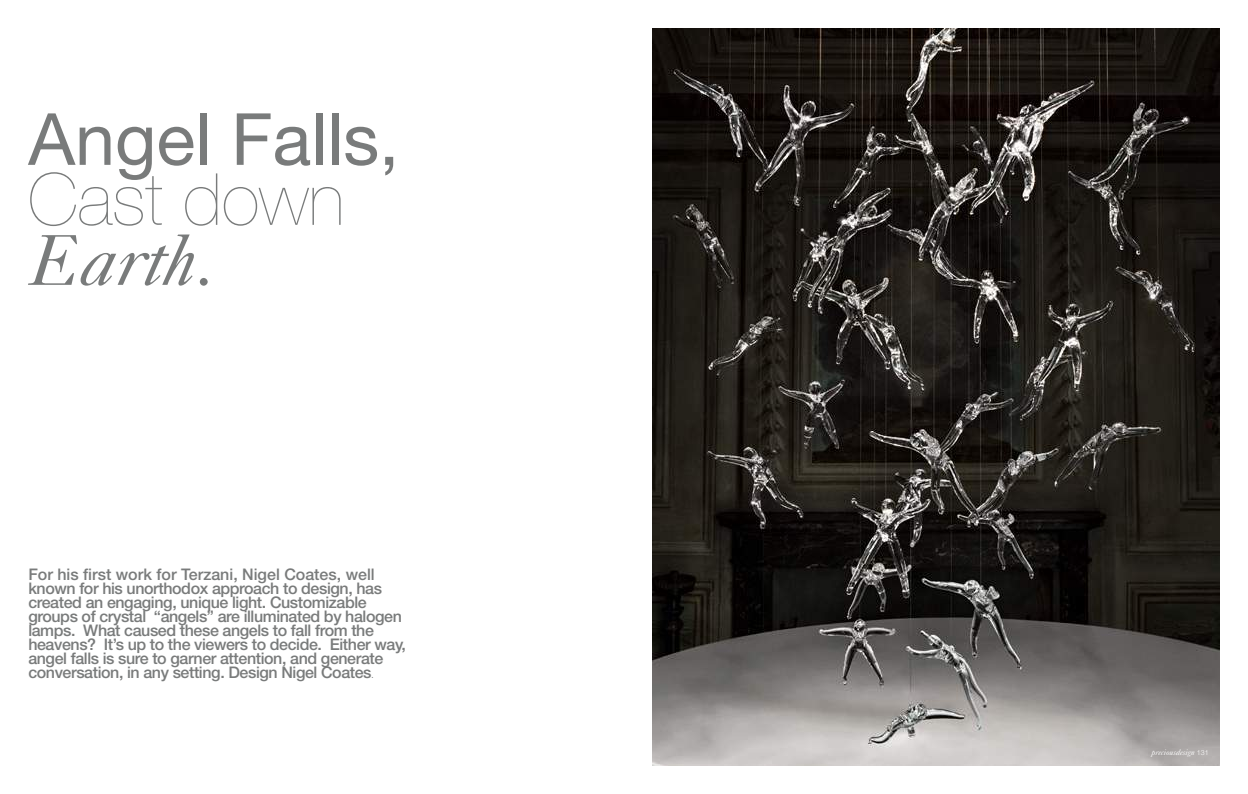
<style>
.page{position:relative;width:1248px;height:794px;background:#fff}
.page>*{position:absolute;margin:0;border:0;box-sizing:border-box;transform-origin:0 0}
.t1{font:72px "Helvetica Neue LT Std";color:#797b7b}
.t2{font:200 72px "Helvetica Neue LT Std";color:#797b7b}
.t3{font:italic 72px "Caslon Five Forty";color:#797b7b}
.t4{font:500 16px/14px "Helvetica Neue LT Std";letter-spacing:-.025em;color:#797b7b}
.t5{font:italic 8px "Caslon Five Forty";color:#fff}
.s1{font-weight:300;font-size:10px}
.s2{font-family:"Helvetica Neue LT Std";font-weight:300;font-style:normal;font-size:7px}
</style>
<div class="page">
<img style="left:652px;top:28px;width:567px;height:737px">
<h1 class="t1" style="left:28px;top:96px;width:372px">Angel Falls,</h1>
<h1 class="t2" style="left:28px;top:158px;width:318px">Cast down</h1>
<h1 class="t3" style="left:28px;top:217px;width:187px">Earth.</h1>
<p class="t4" style="left:28px;top:567px;width:379px">For his first work for Terzani, Nigel Coates, well known for his unorthodox approach to design, has created an engaging, unique light. Customizable groups of crystal “angels” are illuminated by halogen lamps. What caused these angels to fall from the heavens? It’s up to the viewers to decide. Either way, angel falls is sure to garner attention, and generate conversation, in any setting. Design Nigel Coates<span class="s1">.</span></p>
<p class="t5" style="left:1151px;top:747px;width:59px">preciousdesign <span class="s2">131</span></p>
</div>
